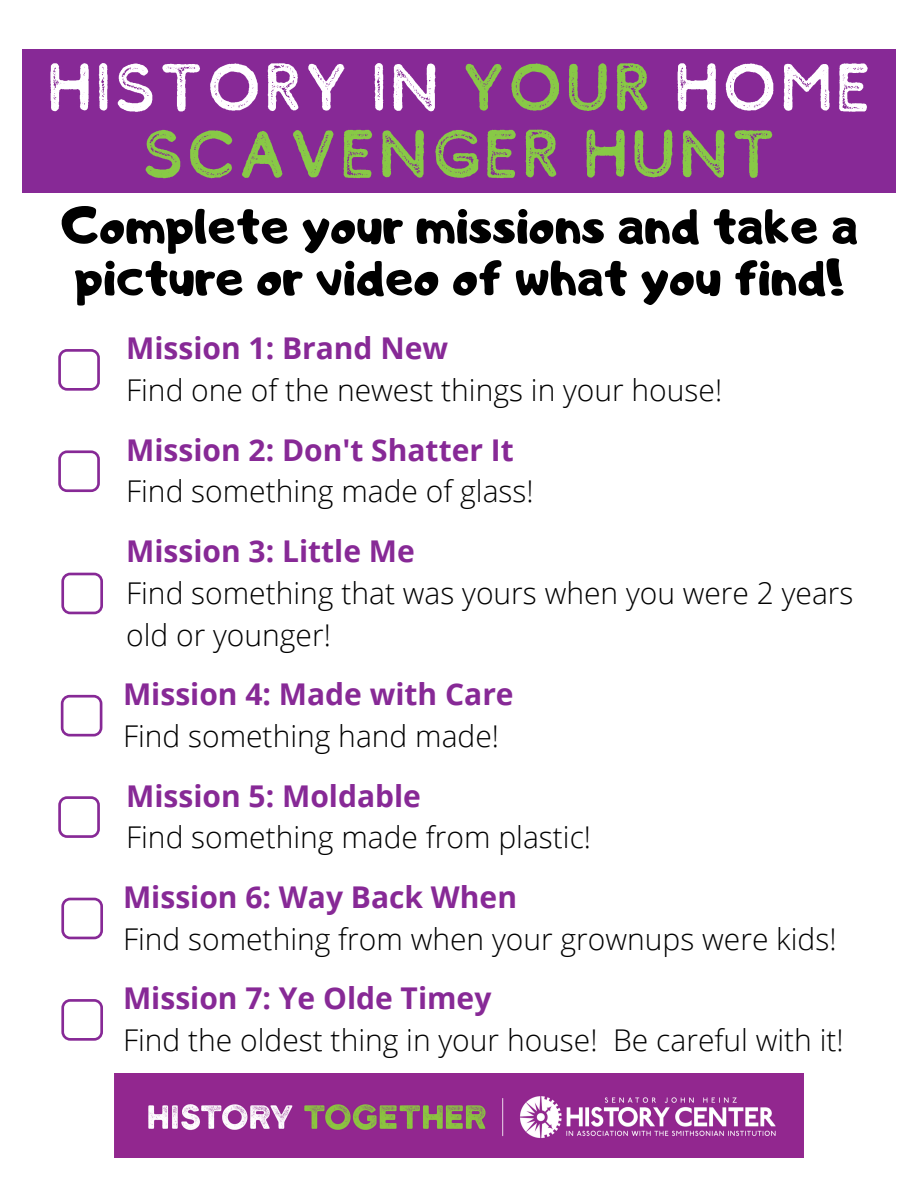
<style>
.page{position:relative;width:918px;height:1188px;background:#fff}
.page>*{position:absolute;margin:0;border:0;box-sizing:border-box;transform-origin:0 0}
.t1{font:67.5px/66.3px "Comodo Stamp";color:#88c946;text-align:center}
.t2{font:51px/51.8px "Adigiana Toybox";color:#000}
.t3{font:300 30px/41.7px "Open Sans";color:#000}
.t4{font:700 30px "Open Sans";color:#872996}
.s1{color:#fff}
</style>
<div class="page">
<svg style="left:58px;top:349px;width:42px;height:42px"></svg>
<svg style="left:58px;top:450px;width:42px;height:42px"></svg>
<svg style="left:61px;top:573px;width:42px;height:41px"></svg>
<svg style="left:61px;top:695px;width:41px;height:41px"></svg>
<svg style="left:58px;top:796px;width:42px;height:42px"></svg>
<svg style="left:61px;top:898px;width:42px;height:41px"></svg>
<svg style="left:61px;top:999px;width:42px;height:42px"></svg>
<div style="left:22px;top:49px;width:873px;height:144px;background:#872996"></div>
<img style="left:115px;top:1074px;width:688px;height:84px">
<h1 class="t1" style="left:46px;top:54px;width:828px"><span class="s1">HISTORY IN</span> YOUR <span class="s1">HOME<br></span>SCAVENGER HUNT</h1>
<h2 class="t2" style="left:61px;top:198px;width:798px">Complete your missions and take a picture or video of what you find!</h2>
<p class="t4" style="left:126px;top:327px;width:324px">Mission 1: Brand New</p>
<p class="t3" style="left:126px;top:369px;width:598px">Find one of the newest things in your house!</p>
<p class="t4" style="left:126px;top:429px;width:389px">Mission 2: Don't Shatter It</p>
<p class="t3" style="left:126px;top:470px;width:409px">Find something made of glass!</p>
<p class="t4" style="left:126px;top:530px;width:290px">Mission 3: Little Me</p>
<p class="t3" style="left:126px;top:571px;width:729px">Find something that was yours when you were 2 years old or younger!</p>
<p class="t4" style="left:123px;top:673px;width:392px">Mission 4: Made with Care</p>
<p class="t3" style="left:123px;top:714px;width:378px">Find something hand made!</p>
<p class="t4" style="left:126px;top:775px;width:296px">Mission 5: Moldable</p>
<p class="t3" style="left:126px;top:816px;width:467px">Find something made from plastic!</p>
<p class="t4" style="left:123px;top:876px;width:396px">Mission 6: Way Back When</p>
<p class="t3" style="left:123px;top:917px;width:715px">Find something from when your grownups were kids!</p>
<p class="t4" style="left:123px;top:977px;width:370px">Mission 7: Ye Olde Timey</p>
<p class="t3" style="left:123px;top:1019px;width:722px">Find the oldest thing in your house! Be careful with it!</p>
</div>
